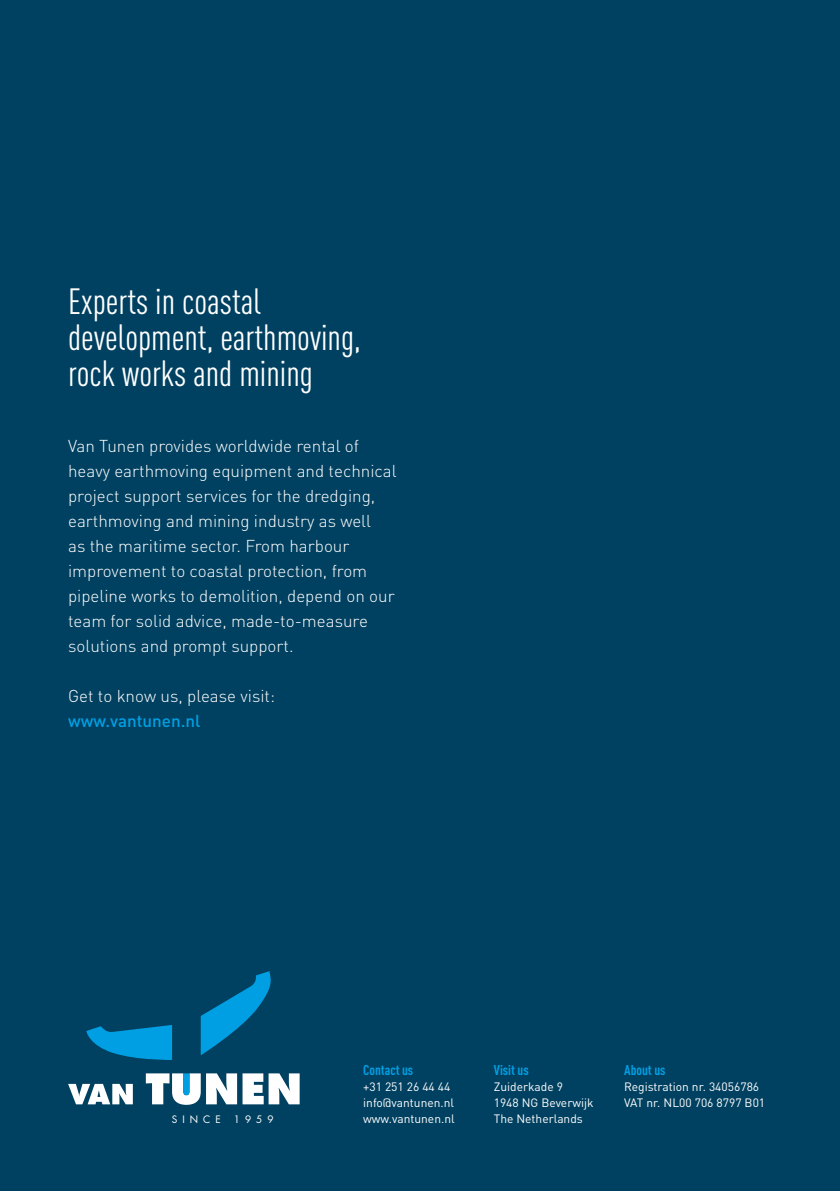
<style>
.page{position:relative;width:840px;height:1191px;background:#fff}
.page>*{position:absolute;margin:0;border:0;box-sizing:border-box;transform-origin:0 0}
.t1{font:condensed 36px/36px "DIN Pro";color:#fff}
.t2{font:300 17px/25px "DIN Pro";color:#fff}
.t3{font:500 17px "DIN Pro";color:#009fe3}
.t4{font:700 condensed 14px "DIN Pro";color:#009fe3}
.t5{font:12px/16px "DIN Pro";color:#fff}
.t6{font:10px "Futura";letter-spacing:.5em;color:#fff}
</style>
<div class="page">
<div style="left:0;top:0;width:839px;height:1191px;background:#004161"></div>
<svg style="left:68px;top:1083px;width:65px;height:21px"></svg>
<svg style="left:146px;top:1073px;width:153px;height:31px"></svg>
<svg style="left:86px;top:1025px;width:86px;height:35px"></svg>
<svg style="left:201px;top:971px;width:70px;height:84px"></svg>
<h1 class="t1" style="left:68px;top:280px;width:294px">Experts in coastal development, earthmoving, rock works and mining</h1>
<p class="t2" style="left:68px;top:432px;width:330px">Van Tunen provides worldwide rental of heavy earthmoving equipment and technical project support services for the dredging, earthmoving and mining industry as well<br>as the maritime sector. From harbour improvement to coastal protection, from pipeline works to demolition, depend on our team for solid advice, made-to-measure solutions and prompt support.</p>
<p class="t2" style="left:68px;top:682px;width:208px">Get to know us, please visit:</p>
<p class="t3" style="left:68px;top:707px;width:134px">www.vantunen.nl</p>
<p class="t6" style="left:172px;top:1112px;width:50px">SINCE</p>
<p class="t6" style="left:234px;top:1112px;width:41px">1959</p>
<p class="t4" style="left:363px;top:1059px;width:51px">Contact us</p>
<p class="t5" style="left:363px;top:1077px;width:93px">+31 251 26 44 44 info@vantunen.nl www.vantunen.nl</p>
<p class="t4" style="left:493px;top:1059px;width:36px">Visit us</p>
<p class="t5" style="left:493px;top:1077px;width:101px">Zuiderkade 9<br>1948 NG Beverwijk<br>The Netherlands</p>
<p class="t4" style="left:624px;top:1059px;width:43px">About us</p>
<p class="t5" style="left:624px;top:1077px;width:142px">Registration nr. 34056786<br>VAT nr. NL00 706 8797 B01</p>
</div>
